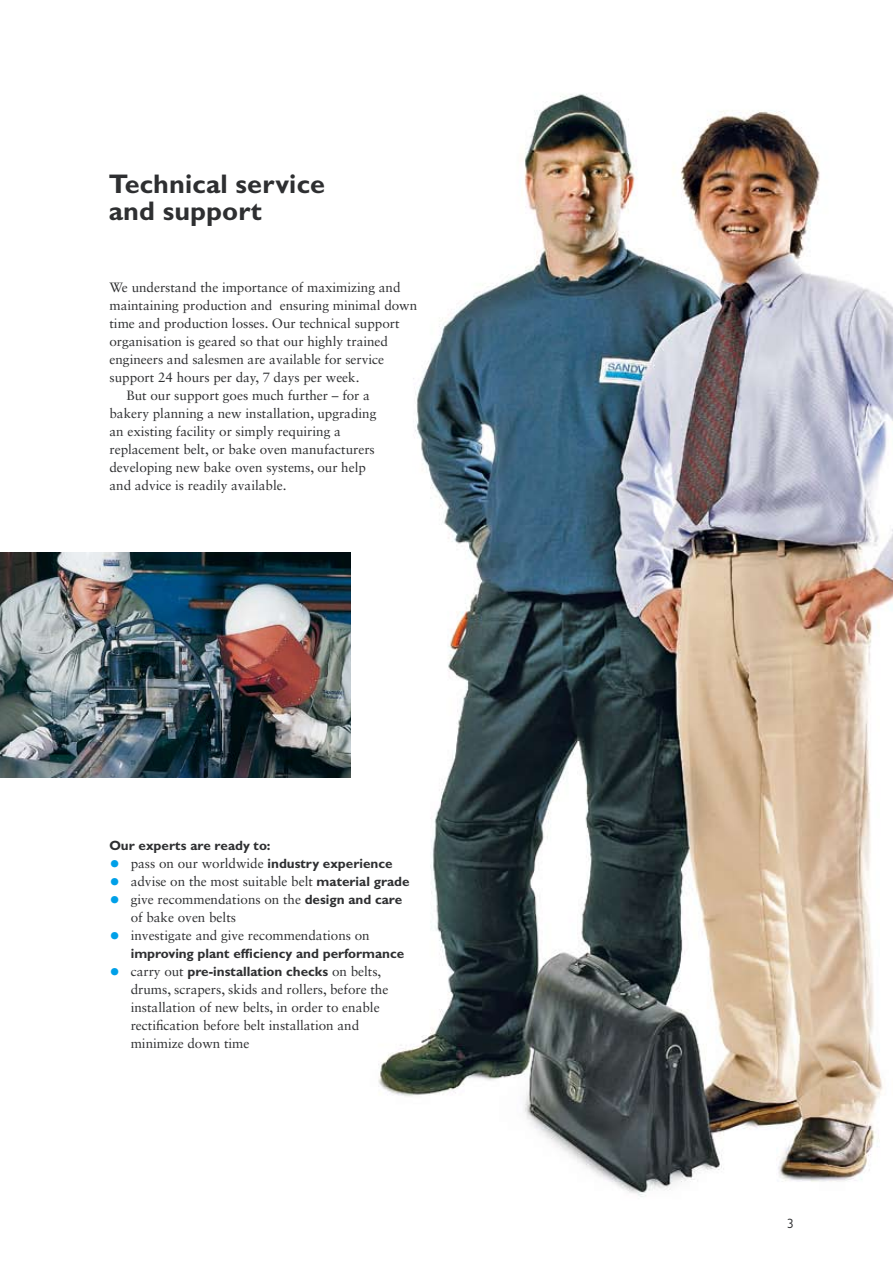
<style>
.page{position:relative;width:893px;height:1263px;background:#fff}
.page>*{position:absolute;margin:0;border:0;box-sizing:border-box;transform-origin:0 0}
.t1{font:700 27px/27px "Gill Sans MT Pro";letter-spacing:.005em;color:#2e2f31}
.t2{font:13.5px/18px "Sabon LT Std";color:#2e2f31}
.t3{font:700 13.5px "Gill Sans MT Pro";color:#2e2f31}
.t4{font:13.5px "Gill Sans MT Pro";color:#2e2f31}
.s1{font-size:21px;color:#00a0e8}
.s2{font-family:"Gill Sans MT Pro";font-weight:700}
.s3{font-family:"Sabon LT Std";font-weight:400;font-size:21px;color:#00a0e8}
.s4{font-family:"Sabon LT Std";font-weight:400}
</style>
<div class="page">
<img style="left:378px;top:94px;width:515px;height:1103px">
<img style="left:0;top:553px;width:351px;height:225px">
<h1 class="t1" style="left:109px;top:170px;width:218px">Technical service and support</h1>
<p class="t2" style="left:109px;top:278px;width:293px">We understand the importance of maximizing and</p>
<p class="t2" style="left:109px;top:296px;width:309px">maintaining production and ensuring minimal down</p>
<p class="t2" style="left:109px;top:314px;width:292px">time and production losses. Our technical support</p>
<p class="t2" style="left:109px;top:332px;width:280px">organisation is geared so that our highly trained</p>
<p class="t2" style="left:109px;top:350px;width:276px">engineers and salesmen are available for service</p>
<p class="t2" style="left:109px;top:368px;width:252px">support 24 hours per day, 7 days per week.</p>
<p class="t2" style="left:126px;top:386px;width:245px">But our support goes much further – for a</p>
<p class="t2" style="left:109px;top:404px;width:268px">bakery planning a new installation, upgrading</p>
<p class="t2" style="left:109px;top:422px;width:233px">an existing facility or simply requiring a</p>
<p class="t2" style="left:109px;top:440px;width:267px">replacement belt, or bake oven manufacturers</p>
<p class="t2" style="left:109px;top:458px;width:258px">developing new bake oven systems, our help</p>
<p class="t2" style="left:109px;top:476px;width:178px">and advice is readily available.</p>
<p class="t3" style="left:109px;top:837px;width:163px">Our experts are ready to:</p>
<p class="t2" style="left:109px;top:854px;width:285px"><span class="s1">•</span> pass on our worldwide <span class="s2">industry experience</span></p>
<p class="t2" style="left:109px;top:872px;width:302px"><span class="s1">•</span> advise on the most suitable belt <span class="s2">material grade</span></p>
<p class="t2" style="left:131px;top:890px;width:273px;text-indent:-21px"><span class="s1">•</span> give recommendations on the <span class="s2">design and care </span>of bake oven belts</p>
<p class="t2" style="left:109px;top:926px;width:262px"><span class="s1">•</span> investigate and give recommendations on</p>
<p class="t3" style="left:131px;top:945px;width:275px">improving plant efficiency and performance</p>
<p class="t3" style="left:109px;top:963px;width:273px"><span class="s3">•</span> <span class="s4">carry out</span> pre-installation checks <span class="s4">on belts,</span></p>
<p class="t2" style="left:131px;top:980px;width:259px">drums, scrapers, skids and rollers, before the installation of new belts, in order to enable rectification before belt installation and minimize down time</p>
<p class="t4" style="left:787px;top:1215px;width:8px">3</p>
</div>
